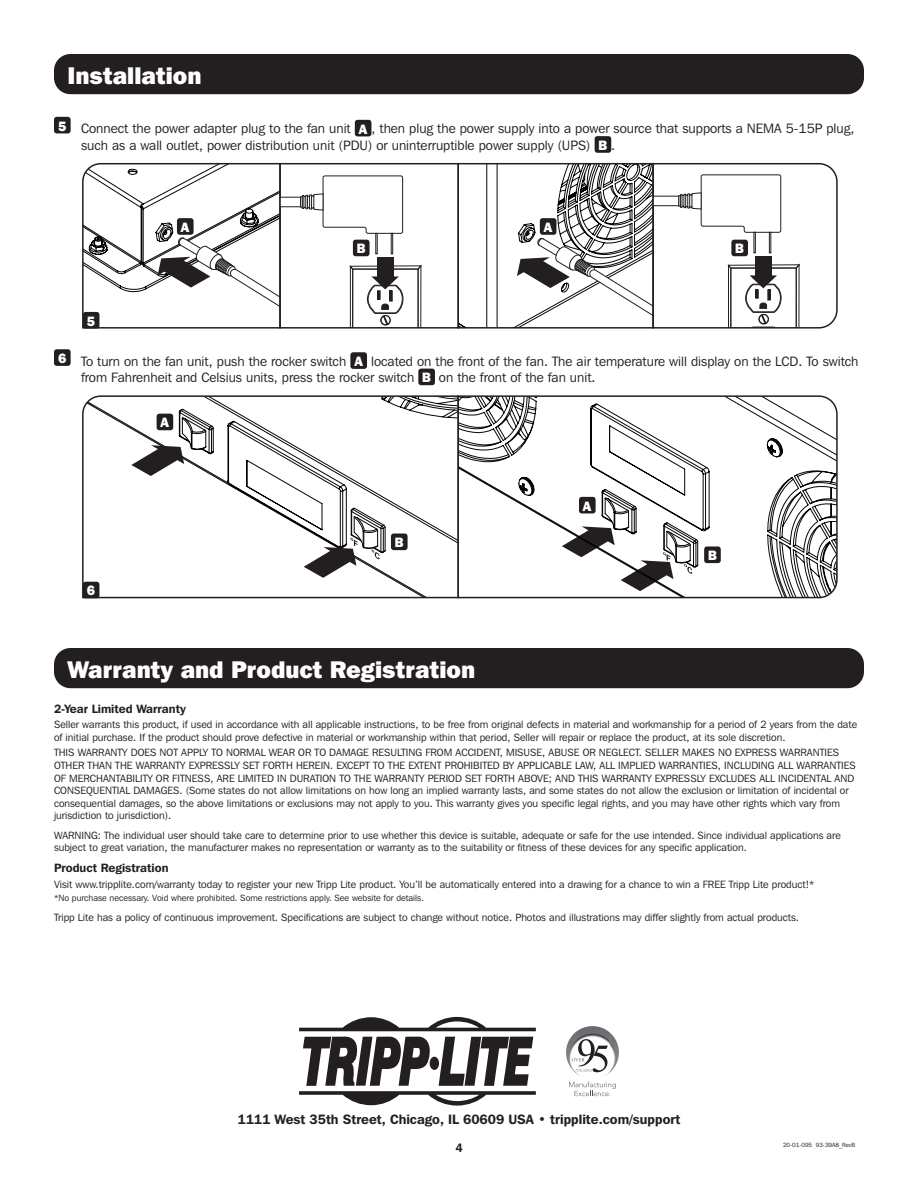
<style>
.page{position:relative;width:918px;height:1188px;background:#fff}
.page>*{position:absolute;margin:0;border:0;box-sizing:border-box;transform-origin:0 0}
.t1{font:800 24px "Franklin Gothic IT Cby BT";color:#fff}
.t2{font:13.5px/16.4px "Franklin Gothic IT Cby BT";color:#231f20}
.t3{font:600 13.5px "Franklin Gothic IT Cby BT";color:#231f20}
.t4{font:800 13.5px "Franklin Gothic IT Cby BT";color:#fff}
.t5{font:600 12px "Franklin Gothic IT Cby BT";color:#231f20}
.t6{font:10.5px/12.6px "Franklin Gothic IT Cby BT";color:#231f20}
.t7{font:9px "Franklin Gothic IT Cby BT";color:#231f20}
.t8{font:6px "Franklin Gothic IT Cby BT";color:#231f20}
.s1{font-weight:800;color:#fff}
.s2{font-weight:400;color:#231f20}
</style>
<div class="page">
<div style="left:54px;top:648px;width:810px;height:40px;background:#231f20;border-radius:16px"></div>
<svg style="left:299px;top:1017px;width:237px;height:14px"></svg>
<svg style="left:299px;top:1037px;width:237px;height:69px"></svg>
<img style="left:569px;top:1026px;width:22px;height:14px">
<img style="left:610px;top:1038px;width:9px;height:34px">
<img style="left:575px;top:1072px;width:24px;height:5px">
<svg style="left:569px;top:1081px;width:47px;height:15px"></svg>
<svg style="left:572px;top:1039px;width:36px;height:33px"></svg>
<div style="left:54px;top:54px;width:810px;height:40px;background:#231f20;border-radius:16px"></div>
<div style="left:54px;top:117px;width:17px;height:16px;background:#231f20;border-radius:3px"></div>
<div style="left:355px;top:120px;width:16px;height:16px;background:#231f20;border-radius:3px"></div>
<div style="left:595px;top:136px;width:16px;height:17px;background:#231f20;border-radius:3px"></div>
<div style="left:54px;top:349px;width:17px;height:17px;background:#231f20;border-radius:3px"></div>
<div style="left:350px;top:352px;width:17px;height:17px;background:#231f20;border-radius:3px"></div>
<div style="left:418px;top:369px;width:17px;height:16px;background:#231f20;border-radius:3px"></div>
<svg style="left:82px;top:395px;width:375px;height:204px"></svg>
<svg style="left:82px;top:162px;width:340px;height:167px"></svg>
<div style="left:375px;top:233px;width:3px;height:21px;border:1px solid #231f20"></div>
<div style="left:279px;top:163px;width:180px;height:166px;border:2px solid #231f20"></div>
<svg style="left:458px;top:162px;width:380px;height:167px"></svg>
<svg style="left:457px;top:395px;width:381px;height:204px"></svg>
<div style="left:83px;top:312px;width:16px;height:17px;background:#231f20;border-radius:3px"></div>
<div style="left:83px;top:582px;width:16px;height:16px;background:#231f20;border-radius:3px"></div>
<div style="left:177px;top:218px;width:17px;height:17px;background:#231f20;border-radius:3px"></div>
<div style="left:540px;top:218px;width:16px;height:17px;background:#231f20;border-radius:3px"></div>
<div style="left:353px;top:240px;width:17px;height:16px;background:#231f20;border-radius:3px"></div>
<div style="left:731px;top:240px;width:17px;height:16px;background:#231f20;border-radius:3px"></div>
<div style="left:157px;top:414px;width:16px;height:16px;background:#231f20;border-radius:3px"></div>
<div style="left:579px;top:497px;width:17px;height:16px;background:#231f20;border-radius:3px"></div>
<div style="left:391px;top:534px;width:17px;height:16px;background:#231f20;border-radius:3px"></div>
<div style="left:704px;top:546px;width:17px;height:17px;background:#231f20;border-radius:3px"></div>
<p class="t1" style="left:68px;top:60px;width:135px">Installation</p>
<p class="t4" style="left:58px;top:117px;width:10px">5</p>
<p class="t2" style="left:81px;top:120px;width:271px">Connect the power adapter plug to the fan unit</p>
<p class="t2" style="left:359px;top:120px;width:497px"><span class="s1">A</span> , then plug the power supply into a power source that supports a NEMA 5-15P plug,</p>
<p class="t2" style="left:81px;top:137px;width:511px">such as a wall outlet, power distribution unit (PDU) or uninterruptible power supply (UPS)</p>
<p class="t4" style="left:598px;top:137px;width:18px">B <span class="s2">.</span></p>
<p class="t4" style="left:87px;top:312px;width:10px">5</p>
<p class="t4" style="left:181px;top:219px;width:10px">A</p>
<p class="t4" style="left:544px;top:219px;width:10px">A</p>
<p class="t4" style="left:357px;top:240px;width:10px">B</p>
<p class="t4" style="left:735px;top:240px;width:10px">B</p>
<p class="t4" style="left:58px;top:350px;width:10px">6</p>
<p class="t2" style="left:81px;top:353px;width:267px">To turn on the fan unit, push the rocker switch</p>
<p class="t4" style="left:354px;top:353px;width:10px">A</p>
<p class="t2" style="left:81px;top:353px;width:779px;text-indent:290px">located on the front of the fan. The air temperature will display on the LCD. To switch from Fahrenheit and Celsius units, press the rocker switch</p>
<p class="t4" style="left:422px;top:369px;width:10px">B</p>
<p class="t2" style="left:439px;top:369px;width:158px">on the front of the fan unit.</p>
<p class="t4" style="left:87px;top:582px;width:10px">6</p>
<p class="t4" style="left:161px;top:414px;width:10px">A</p>
<p class="t4" style="left:395px;top:534px;width:10px">B</p>
<p class="t4" style="left:583px;top:497px;width:10px">A</p>
<p class="t4" style="left:708px;top:547px;width:10px">B</p>
<p class="t1" style="left:68px;top:654px;width:409px">Warranty and Product Registration</p>
<p class="t5" style="left:54px;top:701px;width:133px">2-Year Limited Warranty</p>
<p class="t6" style="left:54px;top:718px;width:805px">Seller warrants this product, if used in accordance with all applicable instructions, to be free from original defects in material and workmanship for a period of 2 years from the date of initial purchase. If the product should prove defective in material or workmanship within that period, Seller will repair or replace the product, at its sole discretion.</p>
<p class="t6" style="left:54px;top:746px;width:803px">THIS WARRANTY DOES NOT APPLY TO NORMAL WEAR OR TO DAMAGE RESULTING FROM ACCIDENT, MISUSE, ABUSE OR NEGLECT. SELLER MAKES NO EXPRESS WARRANTIES OTHER THAN THE WARRANTY EXPRESSLY SET FORTH HEREIN. EXCEPT TO THE EXTENT PROHIBITED BY APPLICABLE LAW, ALL IMPLIED WARRANTIES, INCLUDING ALL WARRANTIES OF MERCHANTABILITY OR FITNESS, ARE LIMITED IN DURATION TO THE WARRANTY PERIOD SET FORTH ABOVE; AND THIS WARRANTY EXPRESSLY EXCLUDES ALL INCIDENTAL AND CONSEQUENTIAL DAMAGES. (Some states do not allow limitations on how long an implied warranty lasts, and some states do not allow the exclusion or limitation of incidental or consequential damages, so the above limitations or exclusions may not apply to you. This warranty gives you specific legal rights, and you may have other rights which vary from jurisdiction to jurisdiction).</p>
<p class="t6" style="left:54px;top:829px;width:788px">WARNING: The individual user should take care to determine prior to use whether this device is suitable, adequate or safe for the use intended. Since individual applications are subject to great variation, the manufacturer makes no representation or warranty as to the suitability or fitness of these devices for any specific application.</p>
<p class="t5" style="left:54px;top:861px;width:116px">Product Registration</p>
<p class="t6" style="left:54px;top:878px;width:762px">Visit www.tripplite.com/warranty today to register your new Tripp Lite product. You’ll be automatically entered into a drawing for a chance to win a FREE Tripp Lite product!*</p>
<p class="t7" style="left:54px;top:893px;width:372px">*No purchase necessary. Void where prohibited. Some restrictions apply. See website for details.</p>
<p class="t6" style="left:54px;top:910px;width:747px">Tripp Lite has a policy of continuous improvement. Specifications are subject to change without notice. Photos and illustrations may differ slightly from actual products.</p>
<p class="t3" style="left:238px;top:1111px;width:444px">1111 West 35th Street, Chicago, IL 60609 USA • tripplite.com/support</p>
<p class="t5" style="left:455px;top:1141px;width:9px">4</p>
<p class="t8" style="left:783px;top:1141px;width:74px">20-01-095 93-39A8_RevB</p>
</div>
